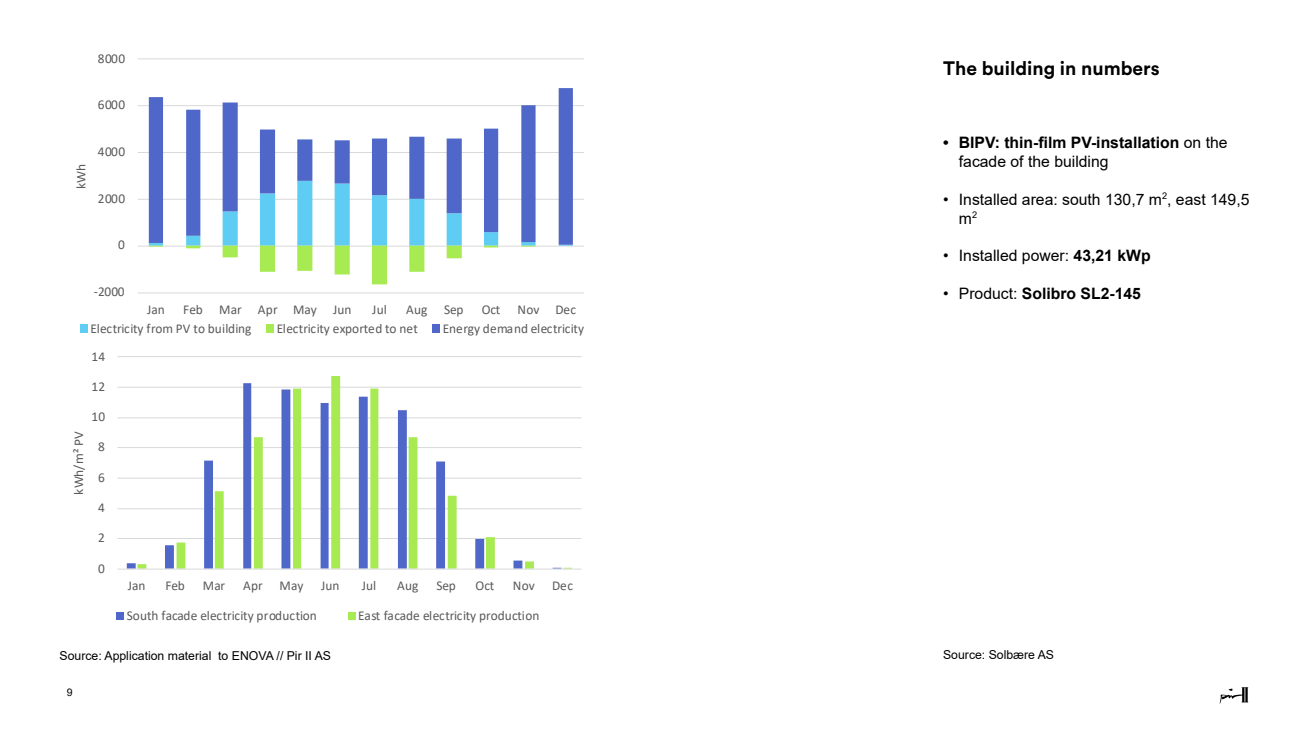
<style>
.page{position:relative;width:1310px;height:737px;background:#fff}
.page>*{position:absolute;margin:0;border:0;box-sizing:border-box;transform-origin:0 0}
.t1{font:700 19.25px "Circular Std";color:#000}
.t2{font:700 15.75px/18.9px "Arial";color:#000}
.t3{font:15.75px/18.9px "Arial";color:#000}
.t4{font:13.47px "Calibri";letter-spacing:.005em;color:#595959}
.t5{font:13.3px "Calibri";letter-spacing:.005em;color:#595959}
.t6{font:12.25px "Arial";color:#000}
.t7{font:10.5px "Arial";color:#000}
.s1{font-weight:400}
.s2{font-weight:700}
</style>
<div class="page">
<svg style="left:80px;top:58px;width:504px;height:275px"></svg>
<svg style="left:116px;top:356px;width:466px;height:264px"></svg>
<svg style="left:1219px;top:687px;width:29px;height:16px"></svg>
<p class="t4" style="left:98px;top:49px;width:29px">8000</p>
<p class="t4" style="left:98px;top:96px;width:29px">6000</p>
<p class="t5" style="left:72px;top:189px;width:27px;rotate:-90deg">kWh</p>
<p class="t4" style="left:98px;top:142px;width:29px">4000</p>
<p class="t4" style="left:98px;top:189px;width:29px">2000</p>
<p class="t4" style="left:118px;top:236px;width:8px">0</p>
<p class="t4" style="left:94px;top:282px;width:32px">-2000</p>
<p class="t4" style="left:147px;top:300px;width:19px">Jan</p>
<p class="t4" style="left:183px;top:300px;width:170px">Feb Mar Apr May Jun</p>
<p class="t4" style="left:372px;top:300px;width:16px">Jul</p>
<p class="t4" style="left:406px;top:300px;width:59px">Aug Sep</p>
<p class="t4" style="left:482px;top:300px;width:20px">Oct</p>
<p class="t4" style="left:517px;top:300px;width:60px">Nov Dec</p>
<p class="t4" style="left:91px;top:319px;width:162px">Electricity from PV to building</p>
<p class="t4" style="left:277px;top:319px;width:143px">Electricity exported to net</p>
<p class="t4" style="left:443px;top:319px;width:143px">Energy demand electricity</p>
<p class="t4" style="left:91px;top:347px;width:15px">14</p>
<p class="t4" style="left:91px;top:377px;width:15px">12</p>
<p class="t4" style="left:91px;top:407px;width:15px">10</p>
<p class="t5" style="left:69px;top:495px;width:65px;rotate:-90deg">kWh/m² PV</p>
<p class="t4" style="left:98px;top:437px;width:8px">8</p>
<p class="t4" style="left:98px;top:468px;width:8px">6</p>
<p class="t4" style="left:98px;top:498px;width:8px">4</p>
<p class="t4" style="left:98px;top:528px;width:8px">2</p>
<p class="t4" style="left:98px;top:559px;width:8px">0</p>
<p class="t4" style="left:128px;top:576px;width:19px">Jan</p>
<p class="t4" style="left:165px;top:576px;width:21px">Feb</p>
<p class="t4" style="left:203px;top:576px;width:24px">Mar</p>
<p class="t4" style="left:243px;top:576px;width:62px">Apr May</p>
<p class="t4" style="left:321px;top:576px;width:20px">Jun</p>
<p class="t4" style="left:362px;top:576px;width:16px">Jul</p>
<p class="t4" style="left:397px;top:576px;width:23px">Aug</p>
<p class="t4" style="left:436px;top:576px;width:21px">Sep</p>
<p class="t4" style="left:475px;top:576px;width:20px">Oct</p>
<p class="t4" style="left:513px;top:576px;width:24px">Nov</p>
<p class="t4" style="left:552px;top:576px;width:22px">Dec</p>
<p class="t4" style="left:127px;top:606px;width:192px">South facade electricity production</p>
<p class="t4" style="left:358px;top:606px;width:183px">East facade electricity production</p>
<h1 class="t1" style="left:943px;top:56px;width:218px">The building in numbers</h1>
<p class="t2" style="left:959px;top:133px;width:270px;text-indent:-16px">• BIPV: thin-film PV-installation <span class="s1">on the facade of the building</span></p>
<p class="t3" style="left:959px;top:190px;width:292px;text-indent:-16px">• Installed area: south 130,7 m<sup>2</sup>, east 149,5 m<sup>2</sup></p>
<p class="t3" style="left:943px;top:246px;width:209px">• Installed power: <span class="s2">43,21 kWp</span></p>
<p class="t2" style="left:943px;top:284px;width:199px"><span class="s1">• Product:</span> Solibro SL2-145</p>
<p class="t6" style="left:60px;top:647px;width:273px">Source: Application material to ENOVA // Pir II AS</p>
<p class="t6" style="left:943px;top:646px;width:112px">Source: Solbære AS</p>
<p class="t7" style="left:67px;top:685px;width:7px">9</p>
</div>
